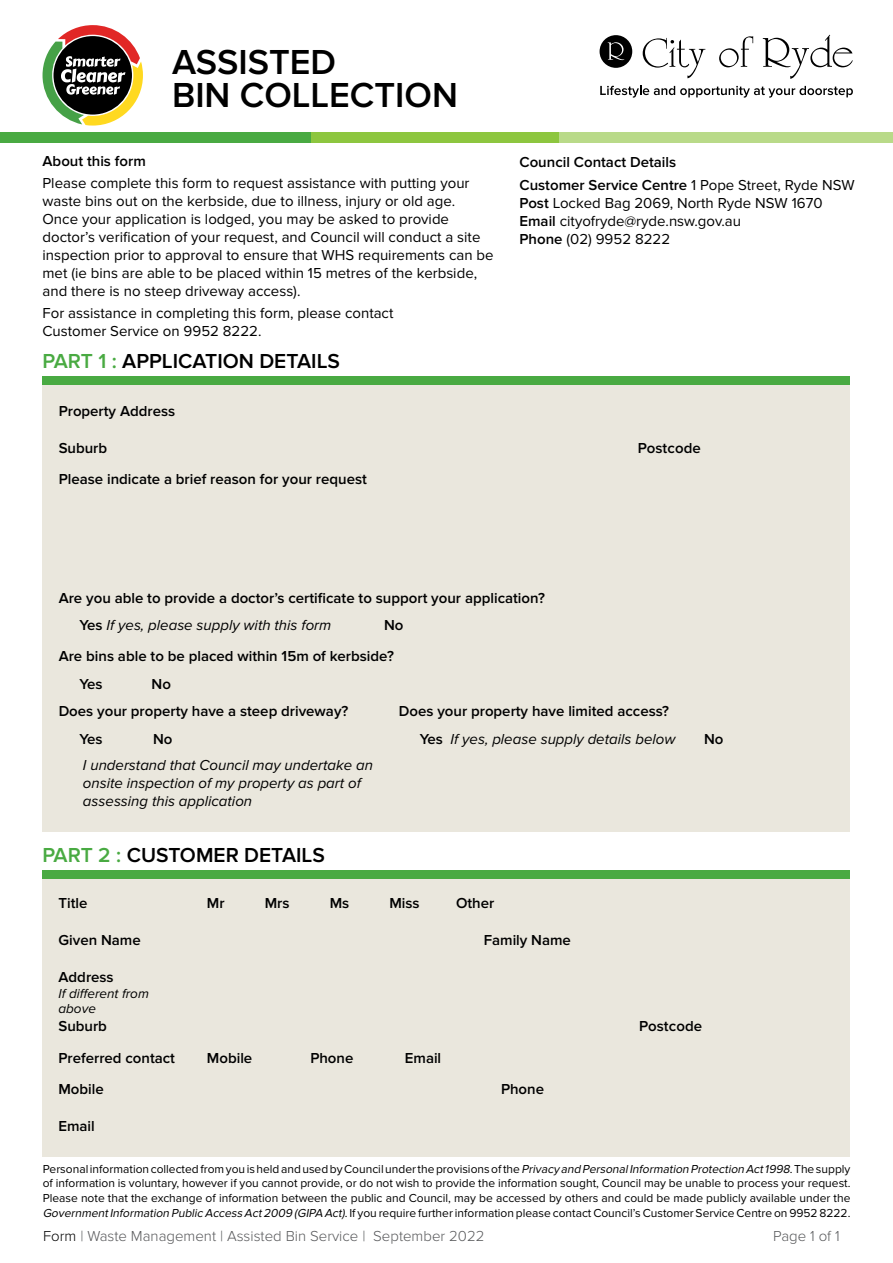
<style>
.page{position:relative;width:893px;height:1263px;background:#fff}
.page>*{position:absolute;margin:0;border:0;box-sizing:border-box;transform-origin:0 0}
.t1{font:600 36px/33px "Proxima Nova";color:#000}
.t2{font:600 21px "Proxima Nova";color:#000}
.t3{font:15px/18px "Proxima Nova";color:#000}
.t4{font:600 15px/27.3px "Proxima Nova";color:#000}
.t5{font:italic 15px/18px "Proxima Nova";color:#000}
.t6{font:300 15px "Proxima Nova";color:#58595b}
.t7{font:italic 13.5px/14.1px "Proxima Nova";color:#000}
.t8{font:12px/14.9px "Proxima Nova";color:#000;text-align:justify}
.s1{color:#49aa42}
.s2{font-weight:400}
.s3{font-weight:600}
.s4{font-weight:400;font-style:italic}
.s5{font-weight:600;font-style:normal}
.s6{font-style:italic}
.s7{color:#000}
</style>
<div class="page">
<div style="left:43px;top:378px;width:807px;height:453px;background:#eae7dd"></div>
<div style="left:42px;top:873px;width:808px;height:283px;background:#eae7dd"></div>
<div style="left:0;top:133px;width:312px;height:10px;background:#49aa42"></div>
<div style="left:312px;top:133px;width:248px;height:10px;background:#8dc63f"></div>
<div style="left:560px;top:133px;width:333px;height:10px;background:#b9da89"></div>
<div style="left:43px;top:377px;width:807px;height:8px;background:#49aa42"></div>
<div style="left:42px;top:871px;width:808px;height:8px;background:#49aa42"></div>
<svg style="left:43px;top:25px;width:100px;height:101px"></svg>
<svg style="left:600px;top:35px;width:253px;height:44px"></svg>
<svg style="left:600px;top:86px;width:253px;height:12px"></svg>
<h1 class="t1" style="left:172px;top:47px;width:288px">ASSISTED<br>BIN COLLECTION</h1>
<p class="t4" style="left:43px;top:148px;width:105px">About this form</p>
<p class="t3" style="left:43px;top:175px;width:453px">Please complete this form to request assistance with putting your waste bins out on the kerbside, due to illness, injury or old age.<br>Once your application is lodged, you may be asked to provide doctor’s verification of your request, and Council will conduct a site inspection prior to approval to ensure that WHS requirements can be met (ie bins are able to be placed within 15 metres of the kerbside, and there is no steep driveway access).</p>
<p class="t3" style="left:43px;top:305px;width:352px">For assistance in completing this form, please contact<br>Customer Service on 9952 8222.</p>
<h2 class="t2" style="left:43px;top:349px;width:299px"><span class="s1">PART 1 :</span> APPLICATION DETAILS</h2>
<p class="t4" style="left:519px;top:152px;width:337px;line-height:22.2px">Council Contact Details<br>Customer Service Centre <span class="s2">1 Pope Street, Ryde NSW</span></p>
<p class="t3" style="left:519px;top:194px;width:305px"><span class="s3">Post</span> Locked Bag 2069, North Ryde NSW 1670<br><span class="s3">Email</span> cityofryde@ryde.nsw.gov.au<br><span class="s3">Phone</span> (02) 9952 8222</p>
<p class="t4" style="left:59px;top:398px;width:118px">Property Address</p>
<p class="t4" style="left:59px;top:435px;width:50px">Suburb</p>
<p class="t4" style="left:638px;top:435px;width:65px">Postcode</p>
<p class="t4" style="left:59px;top:466px;width:310px">Please indicate a brief reason for your request</p>
<p class="t4" style="left:80px;top:584px;width:467px;text-indent:-21px">Are you able to provide a doctor’s certificate to support your application?<br>Yes <span class="s4">If yes, please supply with this form</span></p>
<p class="t4" style="left:59px;top:610px;width:346px;line-height:31.7px;text-indent:325px">No<br>Are bins able to be placed within 15m of kerbside?</p>
<p class="t4" style="left:80px;top:671px;width:25px">Yes</p>
<p class="t4" style="left:59px;top:671px;width:291px;text-indent:93px">No<br>Does your property have a steep driveway?</p>
<p class="t4" style="left:399px;top:698px;width:272px">Does your property have limited access?</p>
<p class="t4" style="left:80px;top:725px;width:25px">Yes</p>
<p class="t4" style="left:153px;top:725px;width:21px">No</p>
<p class="t5" style="left:420px;top:730px;width:257px"><span class="s5">Yes</span> If yes, please supply details below</p>
<p class="t4" style="left:704px;top:725px;width:21px">No</p>
<p class="t5" style="left:83px;top:756px;width:292px">I understand that Council may undertake an onsite inspection of my property as part of assessing this application</p>
<h2 class="t2" style="left:42px;top:843px;width:284px"><span class="s1">PART 2 :</span> CUSTOMER DETAILS</h2>
<p class="t4" style="left:58px;top:890px;width:31px">Title</p>
<p class="t4" style="left:207px;top:890px;width:19px">Mr</p>
<p class="t4" style="left:265px;top:890px;width:26px">Mrs</p>
<p class="t4" style="left:330px;top:890px;width:21px">Ms</p>
<p class="t4" style="left:389px;top:890px;width:32px">Miss</p>
<p class="t4" style="left:456px;top:890px;width:40px">Other</p>
<p class="t4" style="left:58px;top:927px;width:84px">Given Name</p>
<p class="t4" style="left:484px;top:927px;width:89px">Family Name</p>
<p class="t4" style="left:58px;top:964px;width:57px">Address</p>
<p class="t7" style="left:58px;top:987px;width:92px">If different from above</p>
<p class="t4" style="left:58px;top:1013px;width:50px">Suburb</p>
<p class="t4" style="left:639px;top:1013px;width:65px">Postcode</p>
<p class="t4" style="left:58px;top:1044px;width:118px">Preferred contact</p>
<p class="t4" style="left:207px;top:1044px;width:47px">Mobile</p>
<p class="t4" style="left:310px;top:1044px;width:45px">Phone</p>
<p class="t4" style="left:405px;top:1044px;width:38px">Email</p>
<p class="t4" style="left:58px;top:1076px;width:47px">Mobile</p>
<p class="t4" style="left:501px;top:1076px;width:45px">Phone</p>
<p class="t4" style="left:58px;top:1113px;width:38px">Email</p>
<p class="t8" style="left:43px;top:1161px;width:809px">Personal information collected from you is held and used by Council under the provisions of the <span class="s6">Privacy and PersonalInformation Protection Act1998</span>. The supply of information is voluntary, however if you cannot provide, or do not wish to provide the information sought, Council may be unable to process your request.<br>Please note that the exchange of information between the public and Council, may be accessed by others and could be made publicly available under the <span class="s6">GovernmentInformation Public Access Act2009 (GIPA Act)</span>. If you require further information please contact Council’s Customer Service Centre on 9952 8222.</p>
<p class="t6" style="left:43px;top:1227px;width:443px"><span class="s7">Form</span> | Waste Management | Assisted Bin Service | September 2022</p>
<p class="t6" style="left:773px;top:1227px;width:68px">Page 1 of 1</p>
</div>
